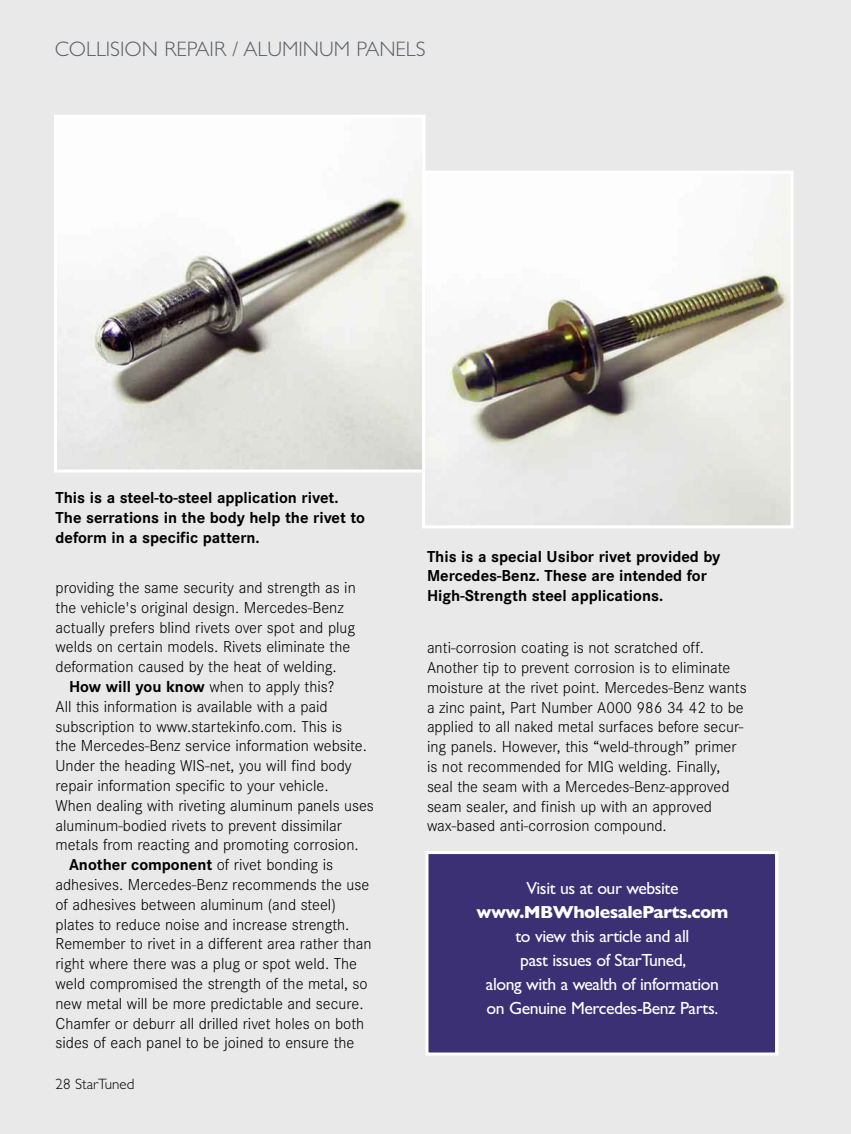
<style>
.page{position:relative;width:851px;height:1134px;background:#fff}
.page>*{position:absolute;margin:0;border:0;box-sizing:border-box;transform-origin:0 0}
.t1{font:300 21px "Gill Sans";color:#5b5e65}
.t2{font:17.7px/24px "Gill Sans";letter-spacing:-.025em;color:#fff;text-align:center}
.t3{font:700 17.7px "Gill Sans";letter-spacing:-.03em;color:#fff}
.t4{font:300 16.5px/19.8px "Corporate S";color:#000}
.t5{font:700 16.5px/19.8px "Corporate S";color:#000}
.t6{font:300 15px "Gill Sans";color:#000}
.s1{font-weight:700}
.s2{font-weight:300}
</style>
<div class="page">
<div style="left:0;top:0;width:850px;height:1134px;background:#e9e9e9"></div>
<img style="left:58px;top:119px;width:363px;height:349px">
<div style="left:54px;top:115px;width:371px;height:357px;border:3px solid #fff"></div>
<img style="left:426px;top:175px;width:363px;height:349px">
<div style="left:422px;top:171px;width:371px;height:357px;border:3px solid #fff"></div>
<div style="left:428px;top:854px;width:347px;height:198px;background:#3b3074"></div>
<div style="left:425px;top:851px;width:353px;height:204px;border:3px solid #fff"></div>
<p class="t1" style="left:55px;top:37px;width:372px">COLLISION REPAIR / ALUMINUM PANELS</p>
<p class="t5" style="left:56px;top:487px;width:311px">This is a steel-to-steel application rivet.<br>The serrations in the body help the rivet to deform in a specific pattern.</p>
<p class="t4" style="left:56px;top:577px;width:302px">providing the same security and strength as in the vehicle's original design. Mercedes-Benz actually prefers blind rivets over spot and plug welds on certain models. Rivets eliminate the deformation caused by the heat of welding.</p>
<p class="t4" style="left:69px;top:676px;width:267px"><span class="s1">How will you know</span> when to apply this?</p>
<p class="t4" style="left:55px;top:696px;width:274px">All this information is available with a paid</p>
<p class="t4" style="left:55px;top:716px;width:288px">subscription to www.startekinfo.com. This is</p>
<p class="t4" style="left:56px;top:736px;width:313px">the Mercedes-Benz service information website.</p>
<p class="t4" style="left:55px;top:756px;width:298px">Under the heading WIS-net, you will find body</p>
<p class="t4" style="left:55px;top:775px;width:274px">repair information specific to your vehicle.</p>
<p class="t4" style="left:55px;top:795px;width:320px">When dealing with riveting aluminum panels uses</p>
<p class="t4" style="left:55px;top:815px;width:288px">aluminum-bodied rivets to prevent dissimilar</p>
<p class="t4" style="left:55px;top:835px;width:305px">metals from reacting and promoting corrosion.</p>
<p class="t5" style="left:69px;top:855px;width:266px">Another component <span class="s2">of rivet bonding is</span></p>
<p class="t4" style="left:55px;top:874px;width:315px">adhesives. Mercedes-Benz recommends the use</p>
<p class="t4" style="left:55px;top:894px;width:282px">of adhesives between aluminum (and steel)</p>
<p class="t4" style="left:55px;top:914px;width:295px">plates to reduce noise and increase strength.</p>
<p class="t4" style="left:55px;top:934px;width:318px">Remember to rivet in a different area rather than</p>
<p class="t4" style="left:55px;top:954px;width:303px">right where there was a plug or spot weld. The</p>
<p class="t4" style="left:55px;top:973px;width:313px">weld compromised the strength of the metal, so</p>
<p class="t4" style="left:55px;top:993px;width:309px">new metal will be more predictable and secure.</p>
<p class="t4" style="left:55px;top:1013px;width:310px">Chamfer or deburr all drilled rivet holes on both</p>
<p class="t4" style="left:55px;top:1033px;width:300px">sides of each panel to be joined to ensure the</p>
<p class="t6" style="left:56px;top:1075px;width:80px">28 StarTuned</p>
<p class="t5" style="left:427px;top:546px;width:295px">This is a special Usibor rivet provided by<br>Mercedes-Benz. These are intended for<br>High-Strength steel applications.</p>
<p class="t4" style="left:427px;top:638px;width:321px">anti-corrosion coating is not scratched off.<br>Another tip to prevent corrosion is to eliminate moisture at the rivet point. Mercedes-Benz wants a zinc paint, Part Number A000 986 34 42 to be applied to all naked metal surfaces before secur&shy;ing panels. However, this “weld-through” primer is not recommended for MIG welding. Finally, seal the seam with a Mercedes-Benz-approved seam sealer, and finish up with an approved wax-based anti-corrosion compound.</p>
<p class="t2" style="left:526px;top:876px;width:154px">Visit us at our website</p>
<p class="t3" style="left:476px;top:901px;width:253px">www.MBWholesaleParts.com</p>
<p class="t2" style="left:486px;top:924px;width:234px">to view this article and all<br>past issues of StarTuned,<br>along with a wealth of information on Genuine Mercedes-Benz Parts.</p>
</div>
